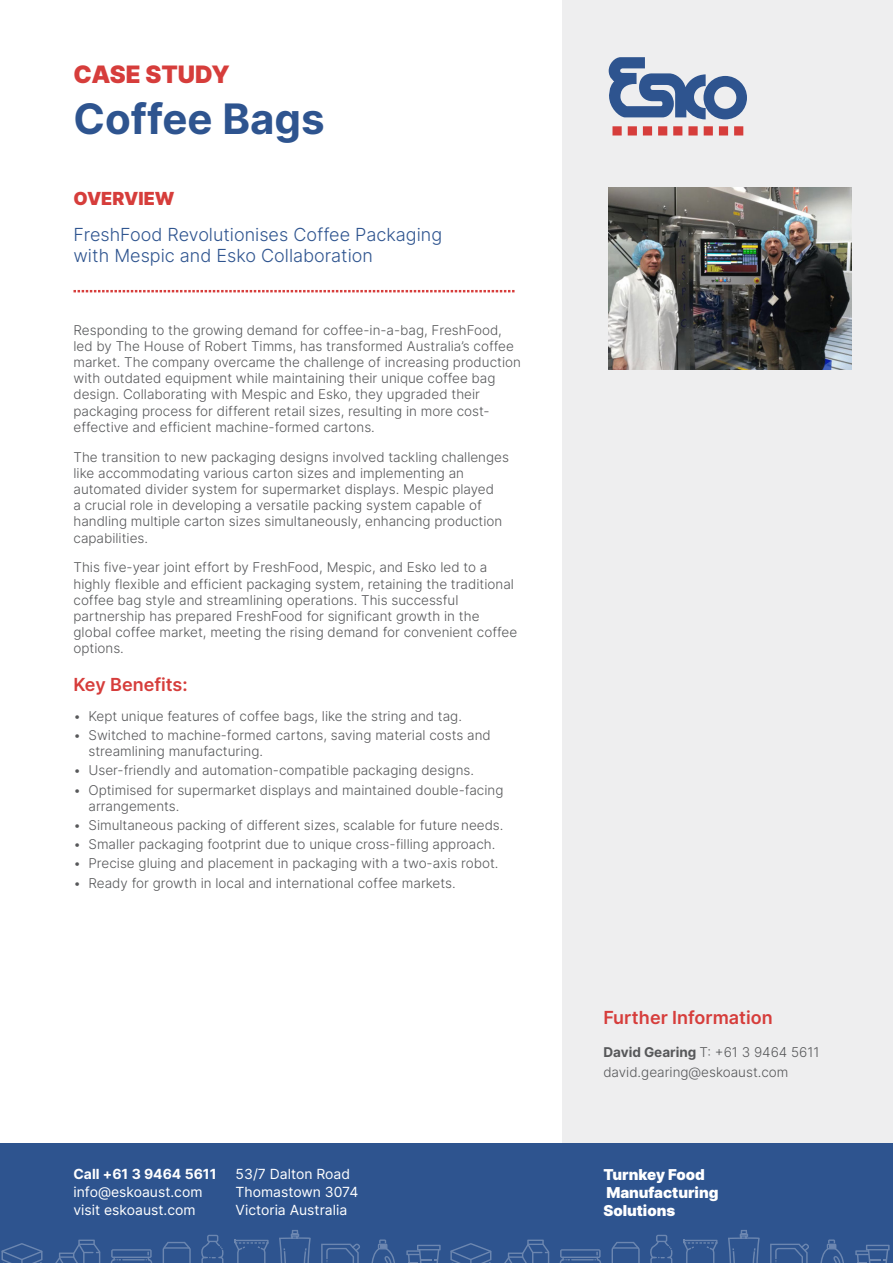
<style>
.page{position:relative;width:893px;height:1263px;background:#fff}
.page>*{position:absolute;margin:0;border:0;box-sizing:border-box;transform-origin:0 0}
.t1{font:700 42px "Inter";color:#2e548f}
.t2{font:900 24px "Inter";color:#d63d3b}
.t3{font:300 18px/21.6px "Inter";color:#2e548f}
.t4{font:600 18px "Inter";color:#d63d3b}
.t5{font:900 18px "Inter";color:#d63d3b}
.t6{font:900 15px/18px "Inter";color:#fff}
.t7{font:13.95px "Inter";color:#fff}
.t8{font:700 13.95px "Inter";color:#fff}
.t9{font:300 13.5px/16.2px "Inter";color:#57585a}
.s1{font-weight:700}
</style>
<div class="page">
<div style="left:562px;top:0;width:331px;height:1144px;background:#eeeeef"></div>
<svg style="left:612px;top:126px;width:131px;height:9px"></svg>
<svg style="left:608px;top:57px;width:139px;height:62px"></svg>
<div style="left:0;top:1144px;width:893px;height:119px;background:#2e548f"></div>
<svg style="left:1px;top:1243px;width:42px;height:20px"></svg>
<svg style="left:111px;top:1249px;width:41px;height:14px"></svg>
<svg style="left:406px;top:1245px;width:35px;height:18px"></svg>
<svg style="left:55px;top:1239px;width:45px;height:24px"></svg>
<svg style="left:201px;top:1235px;width:23px;height:28px"></svg>
<svg style="left:371px;top:1239px;width:24px;height:24px"></svg>
<svg style="left:279px;top:1230px;width:32px;height:33px"></svg>
<svg style="left:321px;top:1243px;width:39px;height:20px"></svg>
<svg style="left:163px;top:1242px;width:28px;height:21px"></svg>
<svg style="left:234px;top:1240px;width:35px;height:23px"></svg>
<img style="left:609px;top:188px;width:242px;height:182px">
<svg style="left:450px;top:1243px;width:41px;height:20px"></svg>
<svg style="left:560px;top:1249px;width:41px;height:14px"></svg>
<svg style="left:855px;top:1245px;width:34px;height:18px"></svg>
<svg style="left:504px;top:1239px;width:45px;height:24px"></svg>
<svg style="left:650px;top:1235px;width:23px;height:28px"></svg>
<svg style="left:820px;top:1239px;width:24px;height:24px"></svg>
<svg style="left:728px;top:1230px;width:32px;height:33px"></svg>
<svg style="left:770px;top:1243px;width:39px;height:20px"></svg>
<svg style="left:612px;top:1242px;width:28px;height:21px"></svg>
<svg style="left:683px;top:1240px;width:34px;height:23px"></svg>
<svg style="left:74px;top:290px;width:440px;height:2px"></svg>
<p class="t2" style="left:74px;top:57px;width:158px">CASE STUDY</p>
<p class="t1" style="left:74px;top:88px;width:253px">Coffee Bags</p>
<p class="t5" style="left:74px;top:186px;width:103px">OVERVIEW</p>
<p class="t3" style="left:74px;top:223px;width:370px">FreshFood Revolutionises Coffee Packaging with Mespic and Esko Collaboration</p>
<p class="t9" style="left:74px;top:321px;width:449px">Responding to the growing demand for coffee-in-a-bag, FreshFood, led by The House of Robert Timms, has transformed Australia’s coffee market. The company overcame the challenge of increasing production with outdated equipment while maintaining their unique coffee bag design. Collaborating with Mespic and Esko, they upgraded their packaging process for different retail sizes, resulting in more cost&shy;effective and efficient machine-formed cartons.</p>
<p class="t9" style="left:74px;top:448px;width:437px">The transition to new packaging designs involved tackling challenges like accommodating various carton sizes and implementing an automated divider system for supermarket displays. Mespic played<br>a crucial role in developing a versatile packing system capable of handling multiple carton sizes simultaneously, enhancing production capabilities.</p>
<p class="t9" style="left:74px;top:559px;width:445px">This five-year joint effort by FreshFood, Mespic, and Esko led to a highly flexible and efficient packaging system, retaining the traditional coffee bag style and streamlining operations. This successful partnership has prepared FreshFood for significant growth in the global coffee market, meeting the rising demand for convenient coffee options.</p>
<p class="t4" style="left:74px;top:671px;width:116px">Key Benefits:</p>
<p class="t9" style="left:74px;top:707px;width:390px">• Kept unique features of coffee bags, like the string and tag.</p>
<p class="t9" style="left:88px;top:727px;width:404px;text-indent:-15px">• Switched to machine-formed cartons, saving material costs and streamlining manufacturing.</p>
<p class="t9" style="left:74px;top:762px;width:402px">• User-friendly and automation-compatible packaging designs.</p>
<p class="t9" style="left:88px;top:781px;width:416px;text-indent:-15px">• Optimised for supermarket displays and maintained double-facing arrangements.</p>
<p class="t9" style="left:74px;top:817px;width:431px">• Simultaneous packing of different sizes, scalable for future needs.</p>
<p class="t9" style="left:74px;top:836px;width:423px">• Smaller packaging footprint due to unique cross-filling approach.</p>
<p class="t9" style="left:74px;top:855px;width:426px">• Precise gluing and placement in packaging with a two-axis robot.</p>
<p class="t9" style="left:74px;top:874px;width:384px">• Ready for growth in local and international coffee markets.</p>
<p class="t8" style="left:74px;top:1163px;width:145px">Call +61 3 9464 5611</p>
<p class="t7" style="left:74px;top:1182px;width:131px">info@eskoaust.com</p>
<p class="t7" style="left:74px;top:1200px;width:124px">visit eskoaust.com</p>
<p class="t7" style="left:236px;top:1163px;width:116px">53/7 Dalton Road</p>
<p class="t7" style="left:236px;top:1182px;width:124px">Thomastown 3074</p>
<p class="t7" style="left:236px;top:1200px;width:113px">Victoria Australia</p>
<p class="t4" style="left:603px;top:1005px;width:171px">Further Information</p>
<p class="t9" style="left:603px;top:1042px;width:218px;line-height:19.5px"><span class="s1">David Gearing</span> T: +61 3 9464 5611 david.gearing@eskoaust.com</p>
<p class="t6" style="left:603px;top:1165px;width:117px">Turnkey Food<br>Manufacturing</p>
<p class="t6" style="left:603px;top:1201px;width:73px">Solutions</p>
</div>
